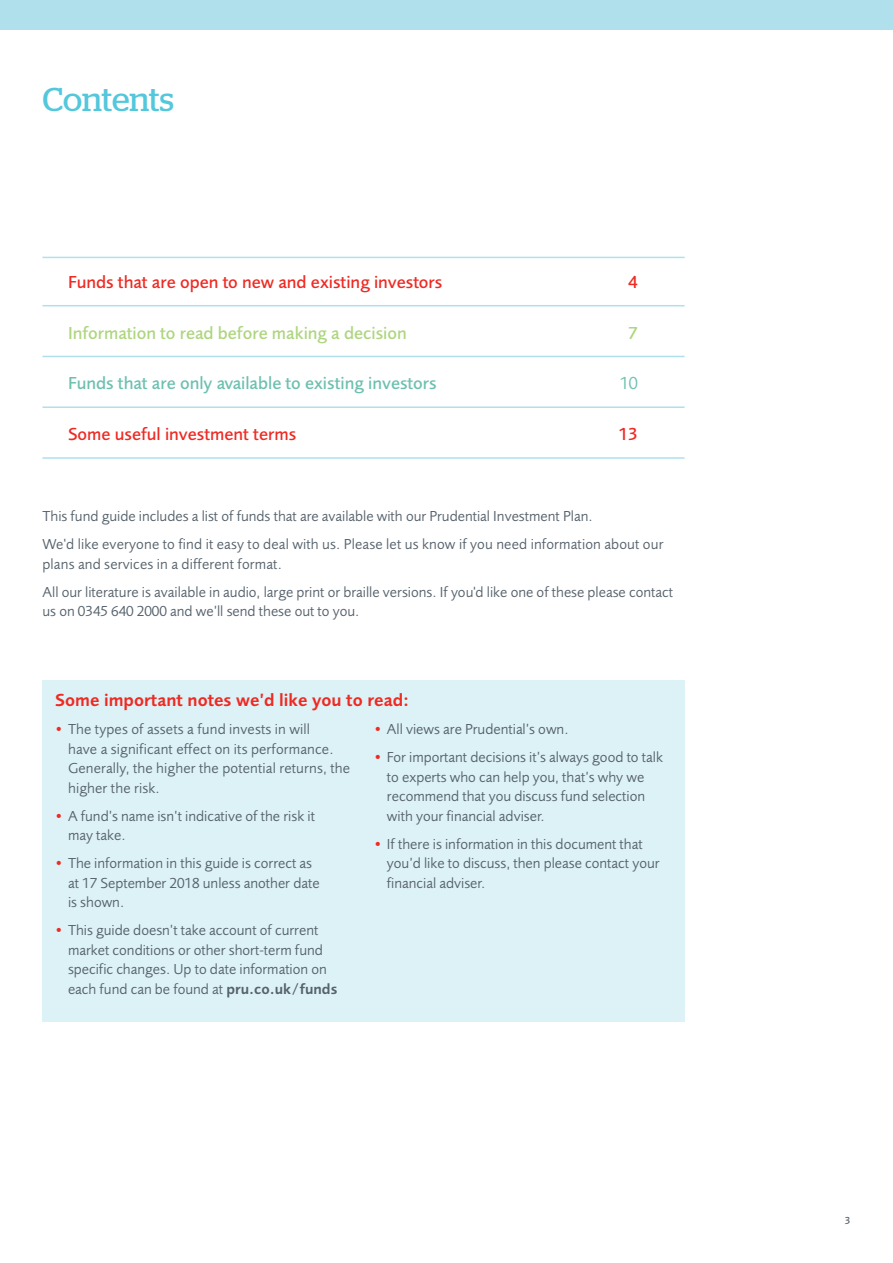
<style>
.page{position:relative;width:893px;height:1263px;background:#fff}
.page>*{position:absolute;margin:0;border:0;box-sizing:border-box;transform-origin:0 0}
.t1{font:33px "Stag";letter-spacing:-.005em;color:#53c7db}
.t2{font:500 18px "Pru Sans";color:#ee2a23}
.t3{font:500 18px "Pru Sans";color:#6dc0b0}
.t4{font:500 18px "Pru Sans";color:#aed57f}
.t5{font:600 18px "Pru Sans OT2";color:#ee2a23}
.t6{font:18px "Pru Sans";color:#6dc0b0}
.t7{font:15px/19.5px "Pru Sans OT2";color:#56626c}
.t8{font:500 10.5px "Pru Sans OT2";color:#56626c}
.s1{color:#ee2a23}
.s2{font-weight:600}
</style>
<div class="page">
<div style="left:0;top:0;width:893px;height:30px;background:#afe0ec"></div>
<hr style="left:0;top:0;width:1px;height:1263px;background:#bee5f0">
<div style="left:43px;top:680px;width:642px;height:342px;background:#ddf2f6"></div>
<hr style="left:43px;top:257px;width:642px;height:1px;background:#afe0ec">
<hr style="left:43px;top:305px;width:642px;height:1px;background:#afe0ec">
<hr style="left:43px;top:356px;width:642px;height:1px;background:#afe0ec">
<hr style="left:43px;top:406px;width:642px;height:2px;background:#afe0ec">
<hr style="left:43px;top:457px;width:642px;height:2px;background:#afe0ec">
<h1 class="t1" style="left:43px;top:81px;width:133px">Contents</h1>
<p class="t2" style="left:68px;top:271px;width:376px">Funds that are open to new and existing investors</p>
<p class="t2" style="left:628px;top:271px;width:11px">4</p>
<p class="t4" style="left:68px;top:322px;width:340px">Information to read before making a decision</p>
<p class="t4" style="left:628px;top:322px;width:11px">7</p>
<p class="t3" style="left:68px;top:373px;width:370px">Funds that are only available to existing investors</p>
<p class="t6" style="left:620px;top:373px;width:20px">10</p>
<p class="t2" style="left:68px;top:424px;width:230px">Some useful investment terms</p>
<p class="t2" style="left:618px;top:424px;width:21px">13</p>
<p class="t7" style="left:43px;top:502px;width:622px;line-height:28px">This fund guide includes a list of funds that are available with our Prudential Investment Plan.<br>We'd like everyone to find it easy to deal with us. Please let us know if you need information about our</p>
<p class="t7" style="left:43px;top:549px;width:632px;line-height:28px">plans and services in a different format.<br>All our literature is available in audio, large print or braille versions. If you'd like one of these please contact</p>
<p class="t7" style="left:43px;top:601px;width:318px">us on 0345 640 2000 and we’ll send these out to you.</p>
<p class="t5" style="left:55px;top:689px;width:355px">Some important notes we’d like you to read:</p>
<p class="t7" style="left:68px;top:719px;width:284px;text-indent:-13px"><span class="s1">•</span> The types of assets a fund invests in will<br>have a significant effect on its performance.<br>Generally, the higher the potential returns, the higher the risk.</p>
<p class="t7" style="left:68px;top:806px;width:248px;text-indent:-13px"><span class="s1">•</span> A fund’s name isn’t indicative of the risk it may take.</p>
<p class="t7" style="left:68px;top:853px;width:253px;text-indent:-13px"><span class="s1">•</span> The information in this guide is correct as at 17 September 2018 unless another date is shown.</p>
<p class="t7" style="left:68px;top:920px;width:271px;text-indent:-13px"><span class="s1">•</span> This guide doesn’t take account of current market conditions or other short-term fund specific changes. Up to date information on each fund can be found at <span class="s2">pru.co.uk/funds</span></p>
<p class="t7" style="left:374px;top:719px;width:196px"><span class="s1">•</span> All views are Prudential’s own.</p>
<p class="t7" style="left:387px;top:747px;width:278px;text-indent:-13px"><span class="s1">•</span> For important decisions it’s always good to talk to experts who can help you, that’s why we recommend that you discuss fund selection with your financial adviser.</p>
<p class="t7" style="left:387px;top:834px;width:274px;text-indent:-13px"><span class="s1">•</span> If there is information in this document that you’d like to discuss, then please contact your financial adviser.</p>
<p class="t8" style="left:845px;top:1214px;width:7px">3</p>
</div>
